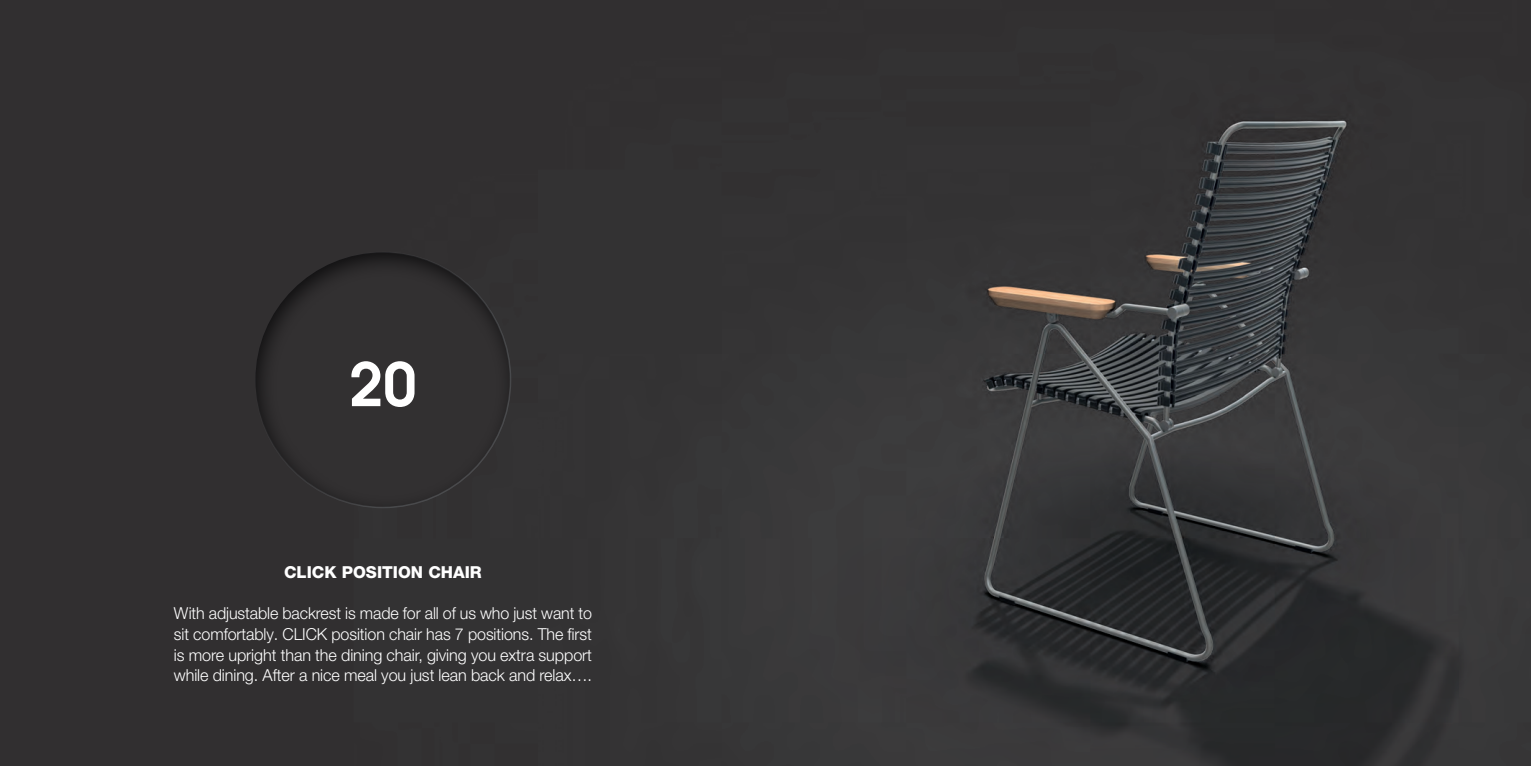
<style>
.page{position:relative;width:1531px;height:766px;background:#fff}
.page>*{position:absolute;margin:0;border:0;box-sizing:border-box;transform-origin:0 0}
.t1{font:600 66px "Avant Garde ITC";color:#fff}
.t2{font:300 16.5px/20.7px "Helvetica Neue LT Pro";letter-spacing:-.005em;color:#fff;text-align:justify}
.t3{font:800 16.5px "Helvetica Neue LT Pro";color:#fff}
</style>
<div class="page">
<img style="left:0;top:0;width:1530px;height:765px">
<div style="left:255px;top:249px;width:258px;height:258px;background:#323031"></div>
<p class="t1" style="left:349px;top:345px;width:68px">20</p>
<p class="t3" style="left:284px;top:561px;width:199px">CLICK POSITION CHAIR</p>
<p class="t2" style="left:174px;top:602px;width:420px">With adjustable backrest is made for all of us who just want to sit comfortably. CLICK position chair has 7 positions. The first is more upright than the dining chair, giving you extra support while dining. After a nice meal you just lean back and relax….</p>
</div>
